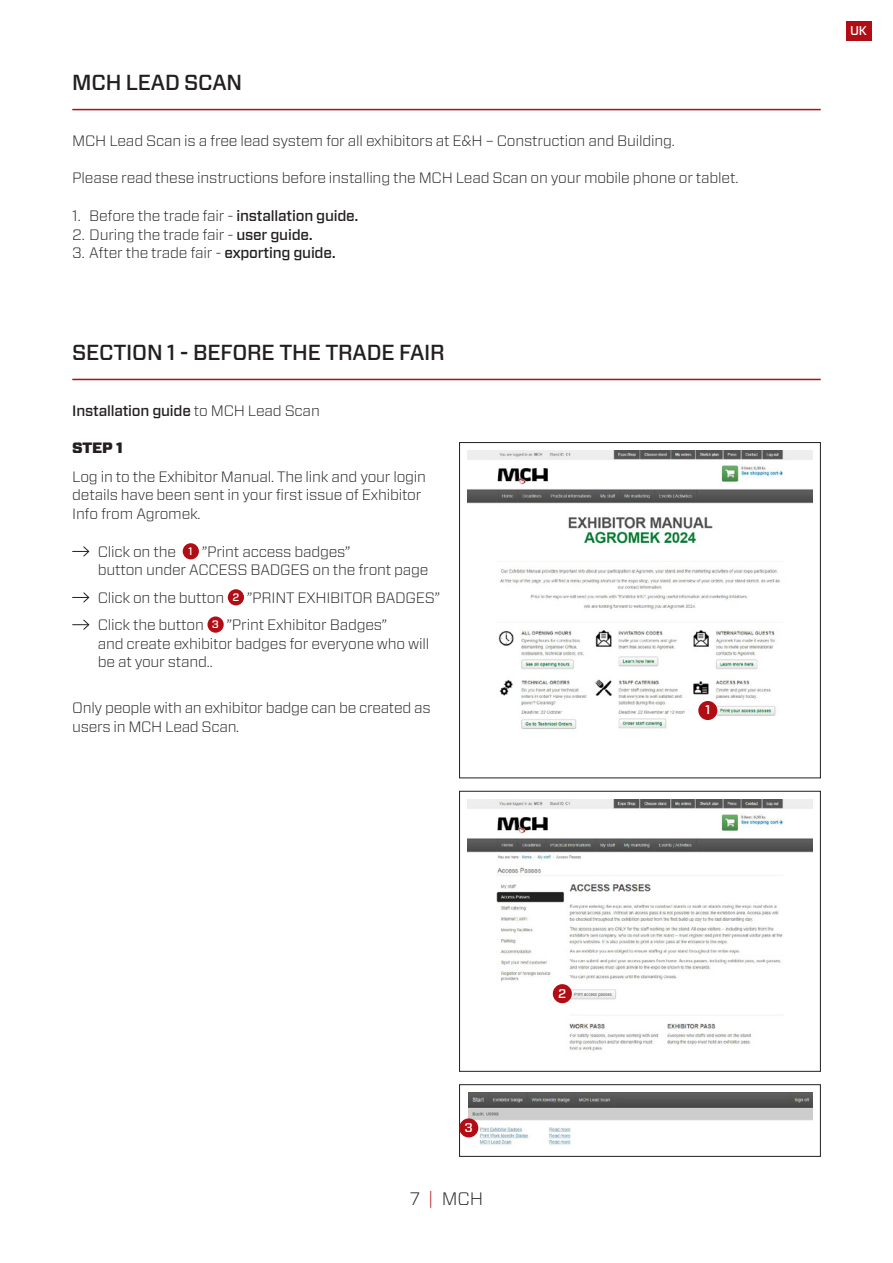
<style>
.page{position:relative;width:893px;height:1263px;background:#fff}
.page>*{position:absolute;margin:0;border:0;box-sizing:border-box;transform-origin:0 0}
.Overskrift{font:500 21.75px "Forza";letter-spacing:-.01em;color:#231f20}
.t1{font:300 18px "Forza";color:#231f20}
.Brødtekst{font:300 15px/18.8px "Forza";letter-spacing:-.015em;color:#231f20}
.Brødtekst-2{font:500 15px "Forza";letter-spacing:-.015em;color:#231f20}
.Mellemrubrik{font:900 15px "Forza";color:#231f20}
.Underoverskrift{font:500 12.75px "Forza";color:#fff}
.Underoverskrift-2{font:500 10.8px "Forza";color:#fff}
.s1{font-weight:500}
.s2{font-weight:300}
.s3{color:#b00d15}
</style>
<div class="page">
<hr style="left:72px;top:109px;width:749px;height:1px;background:#b00d15">
<hr style="left:72px;top:379px;width:749px;height:1px;background:#b00d15">
<svg style="left:72px;top:546px;width:18px;height:11px"></svg>
<div style="left:183px;top:543px;width:16px;height:16px;background:#b00d15;border-radius:50%"></div>
<svg style="left:72px;top:592px;width:18px;height:11px"></svg>
<div style="left:228px;top:589px;width:16px;height:16px;background:#b00d15;border-radius:50%"></div>
<svg style="left:72px;top:619px;width:18px;height:11px"></svg>
<div style="left:207px;top:616px;width:17px;height:17px;background:#b00d15;border-radius:50%"></div>
<div style="left:846px;top:21px;width:26px;height:19px;background:#b00d15"></div>
<div style="left:459px;top:442px;width:362px;height:336px;border:1px solid #231f20"></div>
<div style="left:459px;top:791px;width:362px;height:280px;border:1px solid #231f20"></div>
<div style="left:459px;top:1084px;width:362px;height:73px;border:1px solid #231f20"></div>
<img style="left:468px;top:451px;width:344px;height:278px">
<img style="left:468px;top:799px;width:344px;height:253px">
<img style="left:468px;top:1093px;width:344px;height:52px">
<div style="left:698px;top:701px;width:19px;height:19px;background:#b00d15;border-radius:50%"></div>
<div style="left:553px;top:984px;width:19px;height:19px;background:#b00d15;border-radius:50%"></div>
<div style="left:459px;top:1118px;width:19px;height:19px;background:#b00d15;border-radius:50%"></div>
<p class="Overskrift" style="left:72px;top:68px;width:171px">MCH LEAD SCAN</p>
<p class="Brødtekst" style="left:72px;top:131px;width:604px">MCH Lead Scan is a free lead system for all exhibitors at E&amp;H – Construction and Building.</p>
<p class="Brødtekst" style="left:72px;top:168px;width:667px">Please read these instructions before installing the MCH Lead Scan on your mobile phone or tablet.</p>
<p class="Brødtekst" style="left:72px;top:206px;width:288px">1. Before the trade fair - <span class="s1">installation guide.</span></p>
<p class="Brødtekst" style="left:72px;top:225px;width:242px">2. During the trade fair - <span class="s1">user guide.</span></p>
<p class="Brødtekst" style="left:72px;top:243px;width:265px">3. After the trade fair - <span class="s1">exporting guide.</span></p>
<p class="Overskrift" style="left:72px;top:338px;width:374px">SECTION 1 - BEFORE THE TRADE FAIR</p>
<p class="Brødtekst-2" style="left:72px;top:401px;width:249px">Installation guide <span class="s2">to MCH Lead Scan</span></p>
<p class="Mellemrubrik" style="left:72px;top:438px;width:52px">STEP 1</p>
<p class="Brødtekst" style="left:72px;top:466px;width:355px">Log in to the Exhibitor Manual. The link and your login details have been sent in your first issue of Exhibitor<br>Info from Agromek.</p>
<p class="Brødtekst" style="left:98px;top:541px;width:80px">Click on the</p>
<p class="Underoverskrift-2" style="left:189px;top:544px;width:6px">1</p>
<p class="Brødtekst" style="left:98px;top:541px;width:332px;text-indent:104px">”Print access badges”<br>button under ACCESS BADGES on the front page</p>
<p class="Brødtekst" style="left:98px;top:587px;width:128px">Click on the button</p>
<p class="Underoverskrift-2" style="left:232px;top:590px;width:8px">2</p>
<p class="Brødtekst" style="left:247px;top:587px;width:194px">”PRINT EXHIBITOR BADGES”</p>
<p class="Brødtekst" style="left:98px;top:615px;width:108px">Click the button</p>
<p class="Underoverskrift-2" style="left:212px;top:617px;width:9px">3</p>
<p class="Brødtekst" style="left:98px;top:615px;width:333px;text-indent:129px">”Print Exhibitor Badges”<br>and create exhibitor badges for everyone who will be at your stand..</p>
<p class="Brødtekst" style="left:72px;top:698px;width:360px">Only people with an exhibitor badge can be created as users in MCH Lead Scan.</p>
<p class="Underoverskrift" style="left:465px;top:1119px;width:10px">3</p>
<p class="t1" style="left:410px;top:1186px;width:75px">7 <span class="s3">|</span> MCH</p>
<p class="Underoverskrift" style="left:558px;top:985px;width:10px">2</p>
<p class="Underoverskrift" style="left:705px;top:701px;width:6px">1</p>
<p class="Underoverskrift" style="left:850px;top:22px;width:18px">UK</p>
</div>
